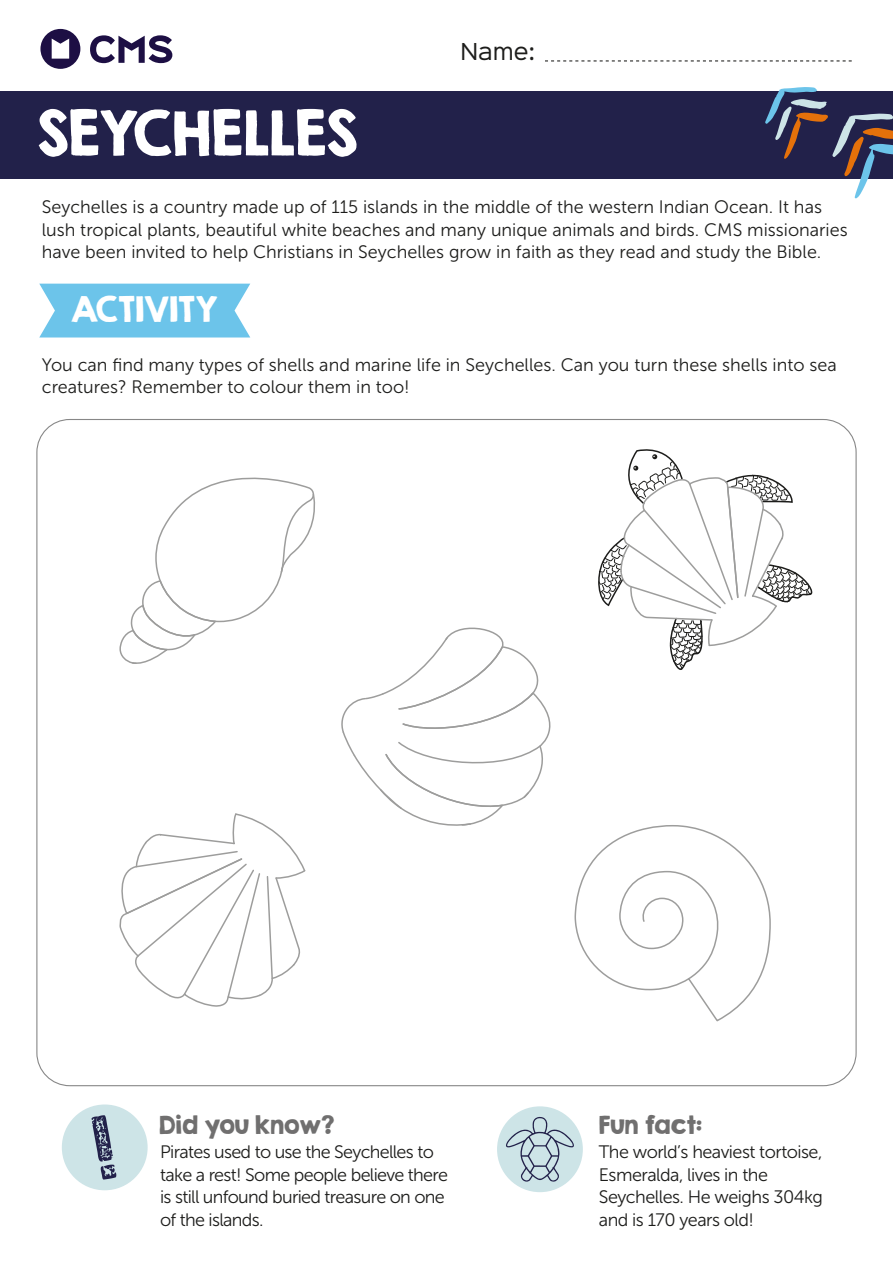
<style>
.page{position:relative;width:893px;height:1263px;background:#fff}
.page>*{position:absolute;margin:0;border:0;box-sizing:border-box;transform-origin:0 0}
.t1{font:55.5px "KG Second Chances Solid";color:#fff}
.t2{font:31.5px "KG Second Chances Solid";color:#fff}
.t3{font:22.5px "KG Second Chances Solid";color:#706f6f}
.t4{font:21px "Sinkin Sans 400";color:#1d1d1b}
.t5{font:18px/22.5px "Museo Sans 300";color:#1d1d1b}
.t6{font:18px/22.5px "Museo Sans 300";letter-spacing:-.04em;color:#1d1d1b}
.t7{font:18px/22.5px "Museo Sans 300";letter-spacing:-.03em;color:#1d1d1b}
</style>
<div class="page">
<div style="left:0;top:91px;width:893px;height:87px;background:#22214a"></div>
<svg style="left:90px;top:35px;width:82px;height:28px"></svg>
<svg style="left:40px;top:29px;width:40px;height:40px"></svg>
<svg style="left:545px;top:60px;width:307px;height:1px"></svg>
<svg style="left:765px;top:87px;width:128px;height:111px"></svg>
<svg style="left:39px;top:284px;width:211px;height:53px;background:#77c8eb"></svg>
<div style="left:62px;top:1104px;width:86px;height:86px;background:#cde4e7;border-radius:50%"></div>
<svg style="left:91px;top:1115px;width:25px;height:64px"></svg>
<div style="left:497px;top:1106px;width:86px;height:86px;background:#cde4e7;border-radius:50%"></div>
<svg style="left:119px;top:813px;width:187px;height:194px"></svg>
<svg style="left:341px;top:627px;width:210px;height:199px"></svg>
<svg style="left:574px;top:825px;width:197px;height:197px"></svg>
<svg style="left:120px;top:477px;width:196px;height:187px"></svg>
<svg style="left:598px;top:449px;width:215px;height:221px"></svg>
<svg style="left:506px;top:1117px;width:68px;height:65px"></svg>
<h1 class="t1" style="left:38px;top:98px;width:321px">SEYCHELLES</h1>
<p class="t4" style="left:460px;top:34px;width:76px">Name:</p>
<p class="t5" style="left:42px;top:196px;width:807px">Seychelles is a country made up of 115 islands in the middle of the western Indian Ocean. It has lush tropical plants, beautiful white beaches and many unique animals and birds. CMS missionaries have been invited to help Christians in Seychelles grow in faith as they read and study the Bible.</p>
<h2 class="t2" style="left:71px;top:289px;width:149px">ACTIVITY</h2>
<p class="t5" style="left:42px;top:354px;width:796px">You can find many types of shells and marine life in Seychelles. Can you turn these shells into sea creatures? Remember to colour them in too!</p>
<p class="t3" style="left:160px;top:1111px;width:176px">Did you know?</p>
<p class="t6" style="left:160px;top:1141px;width:289px">Pirates used to use the Seychelles to take a rest! Some people believe there is still unfound buried treasure on one of the islands.</p>
<p class="t3" style="left:599px;top:1111px;width:105px">Fun fact:</p>
<p class="t7" style="left:599px;top:1141px;width:225px">The world’s heaviest tortoise,<br>Esmeralda, lives in the<br>Seychelles. He weighs 304kg and is 170 years old!</p>
</div>
